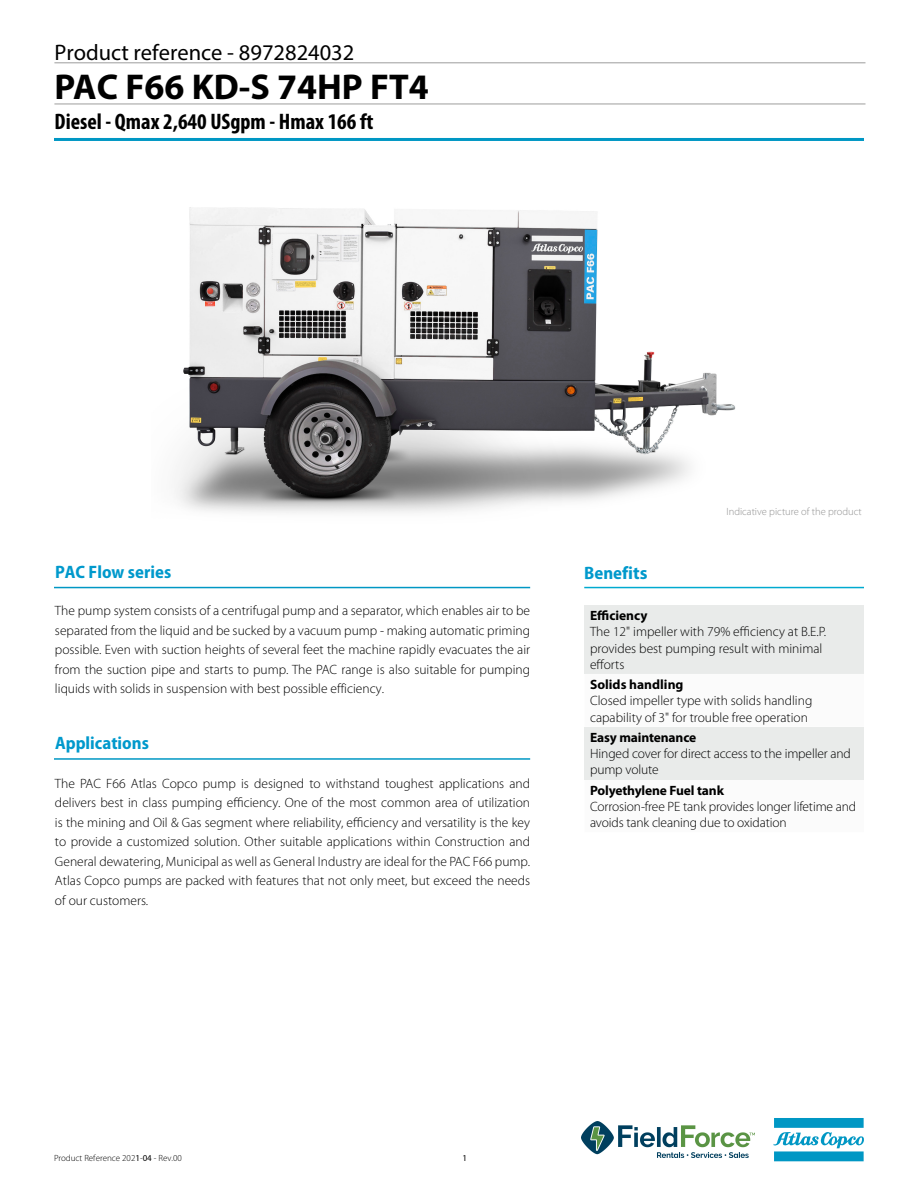
<style>
.page{position:relative;width:918px;height:1188px;background:#fff}
.page>*{position:absolute;margin:0;border:0;box-sizing:border-box;transform-origin:0 0}
.t1{font:700 36px "Myriad Pro";color:#000}
.t2{font:700 condensed 22.5px "Myriad Pro";color:#000}
.t3{font:22.5px "Myriad Pro";color:#000}
.t4{font:700 semi-condensed 18px "Myriad Pro";color:#09c}
.t5{font:300 13.5px/19.5px "Myriad Pro";color:#000}
.t6{font:700 13.5px "Myriad Pro";letter-spacing:-.01em;color:#000}
.t7{font:300 10.5px "Myriad Pro";color:#929292}
.t8{font:300 9px "Myriad Pro";color:#000}
.t9{font:9px "Myriad Pro";color:#000}
.s1{font-stretch:normal}
.s2{font-weight:400}
</style>
<div class="page">
<img style="left:175px;top:207px;width:561px;height:306px">
<hr style="left:54px;top:104px;width:812px;height:1px;background:#9d9d9c">
<hr style="left:54px;top:62px;width:812px;height:1px;background:#9d9d9c">
<hr style="left:54px;top:758px;width:476px;height:2px;background:#0097c4">
<hr style="left:54px;top:587px;width:476px;height:1px;background:#0097c4">
<hr style="left:584px;top:587px;width:280px;height:1px;background:#00aad0">
<div style="left:585px;top:605px;width:279px;height:69px;background:#e9ebea"></div>
<svg style="left:585px;top:779px;width:279px;height:1px"></svg>
<div style="left:585px;top:727px;width:279px;height:52px;background:#e9ebea"></div>
<svg style="left:774px;top:1118px;width:90px;height:43px"></svg>
<hr style="left:54px;top:138px;width:810px;height:3px;background:#0097c4">
<img style="left:581px;top:1121px;width:174px;height:37px">
<h2 class="t3" style="left:55px;top:39px;width:301px">Product reference - 8972824032</h2>
<h1 class="t1" style="left:54px;top:67px;width:376px">PAC F66 KD-S 74HP FT4</h1>
<h2 class="t2" style="left:55px;top:109px;width:321px">Diesel - Qmax 2,640 USgpm - Hmax 166 ft</h2>
<p class="t7" style="left:726px;top:506px;width:137px">Indicative picture of the product</p>
<h3 class="t4" style="left:55px;top:562px;width:118px">PAC Flow series</h3>
<h3 class="t4" style="left:584px;top:563px;width:65px">Bene<span class="s1">fits</span></h3>
<p class="t6" style="left:590px;top:608px;width:59px">Efficiency</p>
<p class="t5" style="left:590px;top:624px;width:238px;line-height:16.2px">The 12" impeller with 79% efficiency at B.E.P. provides best pumping result with minimal efforts</p>
<p class="t6" style="left:590px;top:677px;width:95px">Solids handling</p>
<p class="t5" style="left:590px;top:693px;width:224px;line-height:16.2px">Closed impeller type with solids handling capability of 3" for trouble free operation</p>
<p class="t6" style="left:590px;top:730px;width:108px">Easy maintenance</p>
<p class="t5" style="left:590px;top:746px;width:262px;line-height:16.2px">Hinged cover for direct access to the impeller and pump volute</p>
<p class="t6" style="left:590px;top:783px;width:135px">Polyethylene Fuel tank</p>
<p class="t5" style="left:590px;top:798px;width:268px;line-height:16.2px">Corrosion-free PE tank provides longer lifetime and avoids tank cleaning due to oxidation</p>
<p class="t5" style="left:55px;top:601px;width:477px;text-align:justify">The pump system consists of a centrifugal pump and a separator, which enables air to be separated from the liquid and be sucked by a vacuum pump - making automatic priming possible. Even with suction heights of several feet the machine rapidly evacuates the air from the suction pipe and starts to pump. The PAC range is also suitable for pumping liquids with solids in suspension with best possible efficiency.</p>
<h3 class="t4" style="left:55px;top:733px;width:95px">Applications</h3>
<p class="t5" style="left:55px;top:774px;width:477px;text-align:justify">The PAC F66 Atlas Copco pump is designed to withstand toughest applications and delivers best in class pumping efficiency. One of the most common area of utilization is the mining and Oil &amp; Gas segment where reliability, efficiency and versatility is the key to provide a customized solution. Other suitable applications within Construction and General dewatering, Municipal as well as General Industry are ideal for the PAC F66 pump.<br>Atlas Copco pumps are packed with features that not only meet, but exceed the needs of our customers.</p>
<p class="t8" style="left:54px;top:1153px;width:129px">Product Reference 202<span class="s2">1</span>-<span class="s2">04</span> - Rev.00</p>
<p class="t9" style="left:463px;top:1153px;width:6px">1</p>
</div>
